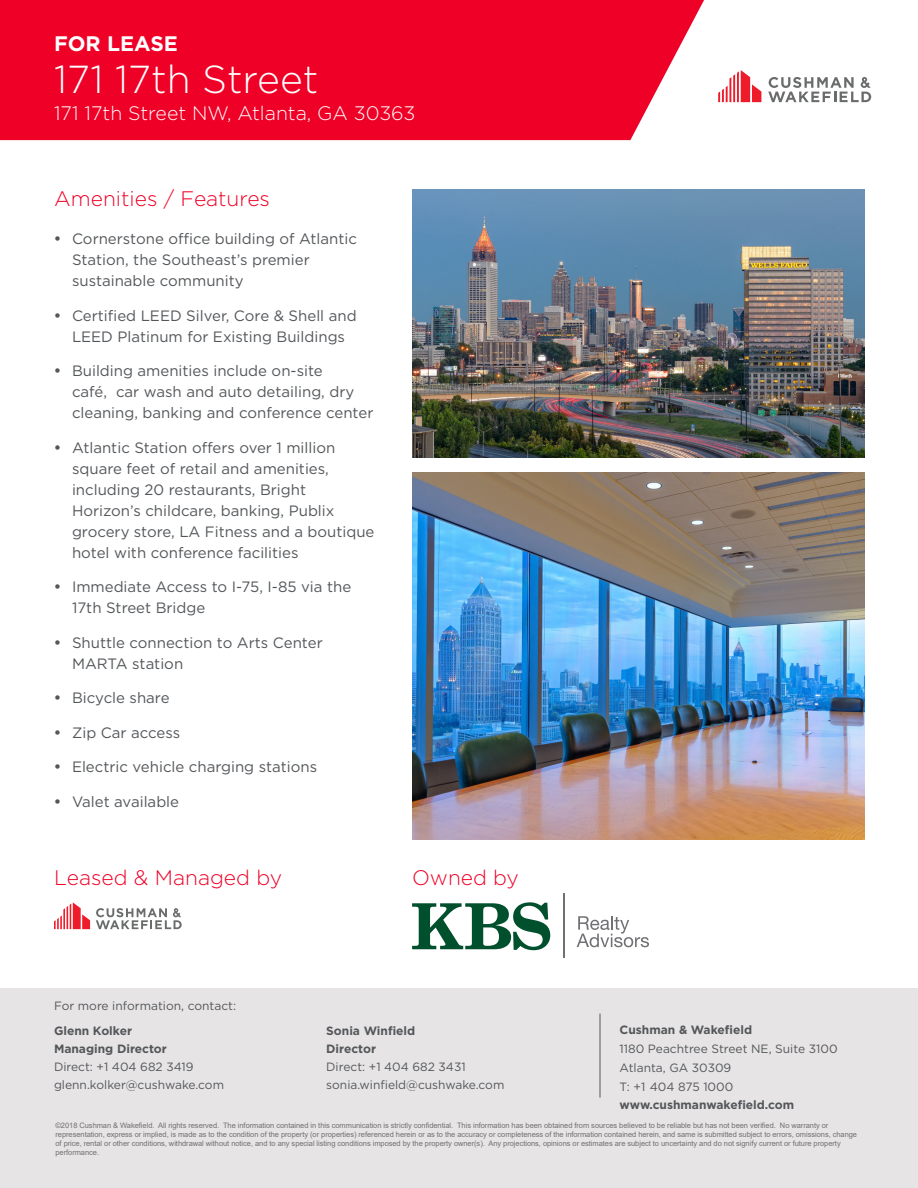
<style>
.page{position:relative;width:918px;height:1188px;background:#fff}
.page>*{position:absolute;margin:0;border:0;box-sizing:border-box;transform-origin:0 0}
.t1{font:300 39px "Gotham";color:#fff}
.subhead_red{font:300 21px "Gotham";color:#ef0027}
.t2{font:700 21px "Gotham";color:#fff}
.t3{font:300 19.5px "Gotham";color:#fff}
.t4{font:15px/21px "Gotham";color:#54575a}
.t5{font:12px/18px "Gotham";color:#54575a}
.t6{font:700 12px/18px "Gotham";color:#54575a}
.t7{font:7.5px/9px "Arial";letter-spacing:-.005em;color:#717271}
</style>
<div class="page">
<div style="left:0;top:0;width:704px;height:140px;background:#ef0027"></div>
<div style="left:0;top:988px;width:918px;height:200px;background:#e6e4e5"></div>
<hr style="left:600px;top:1014px;width:1px;height:84px;background:#54575a">
<svg style="left:718px;top:70px;width:43px;height:32px"></svg>
<svg style="left:768px;top:77px;width:103px;height:25px"></svg>
<svg style="left:577px;top:916px;width:72px;height:31px"></svg>
<svg style="left:412px;top:902px;width:138px;height:48px"></svg>
<hr style="left:563px;top:894px;width:2px;height:64px;background:#717074">
<img style="left:412px;top:189px;width:452px;height:268px">
<img style="left:412px;top:472px;width:452px;height:368px">
<svg style="left:54px;top:902px;width:36px;height:27px"></svg>
<svg style="left:96px;top:908px;width:86px;height:21px"></svg>
<h2 class="t2" style="left:54px;top:29px;width:126px">FOR LEASE</h2>
<h1 class="t1" style="left:54px;top:55px;width:266px">171 17th Street</h1>
<h3 class="t3" style="left:54px;top:101px;width:363px">171 17th Street NW, Atlanta, GA 30363</h3>
<p class="subhead_red" style="left:54px;top:185px;width:217px">Amenities / Features</p>
<p class="t4" style="left:72px;top:228px;width:287px">Cornerstone office building of Atlantic<br>Station, the Southeast’s premier sustainable community</p>
<p class="t4" style="left:72px;top:305px;width:286px">Certified LEED Silver, Core &amp; Shell and<br>LEED Platinum for Existing Buildings</p>
<p class="t4" style="left:72px;top:360px;width:303px">Building amenities include on-site<br>café, car wash and auto detailing, dry cleaning, banking and conference center</p>
<p class="t4" style="left:72px;top:437px;width:304px">Atlantic Station offers over 1 million square feet of retail and amenities, including 20 restaurants, Bright Horizon’s childcare, banking, Publix grocery store, LA Fitness and a boutique hotel with conference facilities</p>
<p class="t4" style="left:72px;top:576px;width:281px">Immediate Access to I-75, I-85 via the<br>17th Street Bridge</p>
<p class="t4" style="left:72px;top:632px;width:252px">Shuttle connection to Arts Center<br>MARTA station</p>
<p class="t4" style="left:72px;top:687px;width:99px">Bicycle share</p>
<p class="t4" style="left:72px;top:722px;width:110px">Zip Car access</p>
<p class="t4" style="left:72px;top:756px;width:247px">Electric vehicle charging stations</p>
<p class="t4" style="left:72px;top:791px;width:109px">Valet available</p>
<p class="subhead_red" style="left:54px;top:864px;width:230px">Leased &amp; Managed by</p>
<p class="subhead_red" style="left:412px;top:864px;width:108px">Owned by</p>
<h3 class="t5" style="left:54px;top:997px;width:184px">For more information, contact:</h3>
<h3 class="t6" style="left:54px;top:1022px;width:114px">Glenn Kolker<br>Managing Director</h3>
<h3 class="t5" style="left:54px;top:1057px;width:172px">Direct: +1 404 682 3419 glenn.kolker@cushwake.com</h3>
<h3 class="t6" style="left:620px;top:1021px;width:134px">Cushman &amp; Wakefield</h3>
<h3 class="t5" style="left:620px;top:1039px;width:220px;line-height:18.8px">1180 Peachtree Street NE, Suite 3100<br>Atlanta, GA 30309<br>T: +1 404 875 1000</h3>
<h3 class="t6" style="left:620px;top:1096px;width:176px">www.cushmanwakefield.com</h3>
<p class="t7" style="left:56px;top:1121px;width:803px">©2018 Cushman &amp; Wakefield. All rights reserved. The information contained in this communication is strictly confidential. This information has been obtained from sources believed to be reliable but has not been verified. No warranty or representation, express or implied, is made as to the condition of the property (or properties) referenced herein or as to the accuracy or completeness of the information contained herein, and same is submitted subject to errors, omissions, change of price, rental or other conditions, withdrawal without notice, and to any special listing conditions imposed by the property owner(s). Any projections, opinions or estimates are subject to uncertainty and do not signify current or future property performance.</p>
<h3 class="t6" style="left:326px;top:1022px;width:91px">Sonia Winfield<br>Director</h3>
<h3 class="t5" style="left:326px;top:1057px;width:180px">Direct: +1 404 682 3431 sonia.winfield@cushwake.com</h3>
</div>
